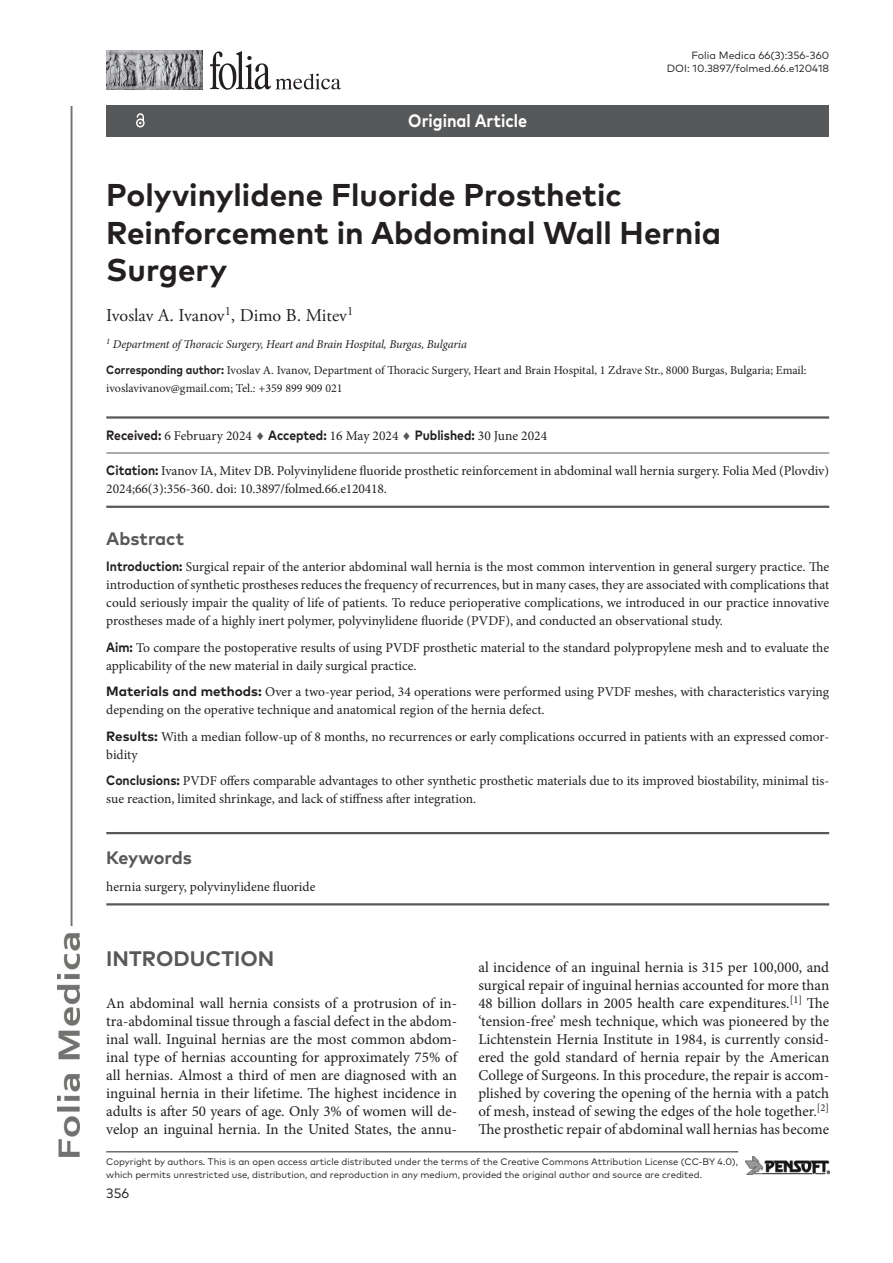
<style>
.page{position:relative;width:893px;height:1263px;background:#fff}
.page>*{position:absolute;margin:0;border:0;box-sizing:border-box;transform-origin:0 0}
._1F_-_Article_Title{font:700 31.5px/37.8px "FF Mark Pro";color:#231f20}
.H_-_1_level{font:700 21px "FF Mark Pro";color:#57585a}
._1F_-_Authors{font:18px "Adobe Garamond Pro";color:#231f20}
.t1{font:700 18px "FF Mark Pro";color:#fff;scale:.9 1}
._1F_-_Abstract{font:700 18px "FF Mark Pro";color:#57585a}
._1F_-_Keywords{font:700 18px "FF Mark Pro";letter-spacing:-.01em;color:#57585a}
.Body_text_-_no_indent{font:15px/18px "Minion Pro";color:#231f20;text-align:justify}
.Body_text_-_no_indent-2{font:15px/18px "Minion Pro";color:#1f1f1f;text-align:justify}
._1F_-_Abstract-2{font:13.5px/18px "Minion Pro";color:#231f20}
._1F_-_Citation{font:13.5px/18px "Minion Pro";letter-spacing:-.005em;color:#231f20}
._1F_-_Dates{font:13.5px "Minion Pro";color:#231f20}
._1F_-_Keywords-2{font:13.5px "Minion Pro";color:#231f20}
.t2{font:13.5px "FF Mark Pro";color:#231f20}
._1F_-_Corr_author{font:12px/18px "Minion Pro";color:#231f20}
._1F_-_Affiliations{font:italic 12px "Minion Pro";letter-spacing:-.015em;color:#231f20}
.F1_-_Master_Header_1st_page{font:10.5px "FF Mark Pro";color:#231f20}
.t3{font:9.45px/12.6px "FF Mark Pro";color:#231f20}
.s1{font-family:"FF Mark Pro";font-weight:700}
.s2{color:#57585a}
.s3{color:#1f1f1f}
.s4{font-style:italic}
</style>
<div class="page">
<img style="left:58px;top:106px;width:22px;height:1051px">
<hr style="left:106px;top:1151px;width:632px;height:1px;background:#231f20">
<img style="left:745px;top:1157px;width:84px;height:17px">
<div style="left:106px;top:105px;width:723px;height:32px;background:#57585a"></div>
<svg style="left:136px;top:113px;width:9px;height:14px"></svg>
<hr style="left:106px;top:416px;width:723px;height:3px;background:#57585a">
<hr style="left:106px;top:453px;width:723px;height:1px;background:#57585a">
<hr style="left:106px;top:506px;width:723px;height:2px;background:#57585a">
<hr style="left:106px;top:832px;width:723px;height:2px;background:#57585a">
<hr style="left:106px;top:903px;width:723px;height:2px;background:#57585a">
<img style="left:106px;top:51px;width:96px;height:38px">
<svg style="left:210px;top:51px;width:131px;height:39px"></svg>
<p class="t1" style="left:408px;top:107px;width:134px">Original Article</p>
<p class="F1_-_Master_Header_1st_page" style="left:691px;top:48px;width:139px">Folia Medica 66(3):356-360</p>
<p class="F1_-_Master_Header_1st_page" style="left:667px;top:60px;width:164px">DOI: 10.3897/folmed.66.e120418</p>
<p class="_1F_-_Article_Title" style="left:106px;top:173px;width:616px">Polyvinylidene Fluoride Prosthetic<br>Reinforcement in Abdominal Wall Hernia<br>Surgery</p>
<p class="_1F_-_Authors" style="left:106px;top:305px;width:248px">Ivoslav A. Ivanov<sup>1</sup>, Dimo B. Mitev<sup>1</sup></p>
<p class="_1F_-_Affiliations" style="left:106px;top:336px;width:362px"><sup>1</sup> Department of Thoracic Surgery, Heart and Brain Hospital, Burgas, Bulgaria</p>
<p class="_1F_-_Corr_author" style="left:106px;top:361px;width:702px"><span class="s1">Corresponding author:</span> Ivoslav A. Ivanov, Department of Thoracic Surgery, Heart and Brain Hospital, 1 Zdrave Str., 8000 Burgas, Bulgaria; Email: ivoslavivanov@gmail.com; Tel.: +359 899 909 021</p>
<p class="_1F_-_Dates" style="left:106px;top:426px;width:442px"><span class="s1">Received:</span> 6 February 2024 <span class="s2">♦</span> <span class="s1">Accepted:</span> 16 May 2024 <span class="s2">♦</span> <span class="s1">Published:</span> 30 June 2024</p>
<p class="_1F_-_Citation" style="left:106px;top:462px;width:724px"><span class="s1">Citation:</span> Ivanov IA, Mitev DB. Polyvinylidene fluoride prosthetic reinforcement in abdominal wall hernia surgery. Folia Med (Plovdiv)<br>2024;66(3):356-360. doi: 10.3897/folmed.66.e120418.</p>
<p class="_1F_-_Abstract" style="left:106px;top:525px;width:79px">Abstract</p>
<p class="_1F_-_Abstract-2" style="left:106px;top:558px;width:724px;text-align:justify"><span class="s1">Introduction:</span> Surgical repair of the anterior abdominal wall hernia is the most common intervention in general surgery practice. The introduction of synthetic prostheses reduces the frequency of recurrences, but in many cases, they are associated with complications that could seriously impair the quality of life of patients. To reduce perioperative complications, we introduced in our practice innovative prostheses made of a highly inert polymer, polyvinylidene fluoride (PVDF), and conducted an observational study.</p>
<p class="_1F_-_Abstract-2" style="left:106px;top:639px;width:724px"><span class="s1">Aim:</span> To compare the postoperative results of using PVDF prosthetic material to the standard polypropylene mesh and to evaluate the applicability of the new material in daily surgical practice.</p>
<p class="_1F_-_Abstract-2" style="left:106px;top:683px;width:724px"><span class="s1">Materials and methods:</span> Over a two-year period, 34 operations were performed using PVDF meshes, with characteristics varying depending on the operative technique and anatomical region of the hernia defect.</p>
<p class="_1F_-_Abstract-2" style="left:106px;top:728px;width:724px"><span class="s1">Results:</span> With a median follow-up of 8 months, no recurrences or early complications occurred in patients with an expressed comor&shy;bidity</p>
<p class="_1F_-_Abstract-2" style="left:106px;top:772px;width:724px"><span class="s1">Conclusions:</span> PVDF offers comparable advantages to other synthetic prosthetic materials due to its improved biostability, minimal tis&shy;sue reaction, limited shrinkage, and lack of stiffness after integration.</p>
<p class="_1F_-_Keywords" style="left:106px;top:844px;width:87px">Keywords</p>
<p class="_1F_-_Keywords-2" style="left:106px;top:877px;width:211px">hernia surgery, polyvinylidene fluoride</p>
<p class="H_-_1_level" style="left:106px;top:943px;width:169px">INTRODUCTION</p>
<p class="Body_text_-_no_indent-2" style="left:106px;top:994px;width:352px">An abdominal wall hernia consists of a protrusion of in&shy;tra-abdominal tissue through a fascial defect in the abdom&shy;inal wall. Inguinal hernias are the most common abdom&shy;inal type of hernias accounting for approximately 75% of all hernias. Almost a third of men are diagnosed with an inguinal hernia in their lifetime. The highest incidence in adults is after 50 years of age. Only 3% of women will de&shy;velop an inguinal hernia. In the United States, the annu-</p>
<p class="Body_text_-_no_indent" style="left:478px;top:958px;width:352px"><span class="s3">al incidence of an inguinal hernia is 315 per 100,000, and surgical repair of inguinal hernias accounted for more than 48 billion dollars in 2005 health care expenditures.</span><sup>[1]</sup> The ‘tension-free’ mesh technique, which was pioneered by the Lichtenstein Hernia Institute in 1984, is currently consid&shy;ered the gold standard of hernia repair by the American College of Surgeons. In this procedure, the repair is accom&shy;plished by covering the opening of the hernia with a patch of mesh, instead of sewing the edges of the hole together.<sup>[2] </sup>The prosthetic repair of abdominal wall hernias has become</p>
<p class="t3" style="left:106px;top:1154px;width:633px">Copyright by authors<span class="s4">.</span> This is an open access article distributed under the terms of the Creative Commons Attribution License (CC-BY 4.0), which permits unrestricted use, distribution, and reproduction in any medium, provided the original author and source are credited.</p>
<p class="t2" style="left:106px;top:1183px;width:25px">356</p>
</div>
